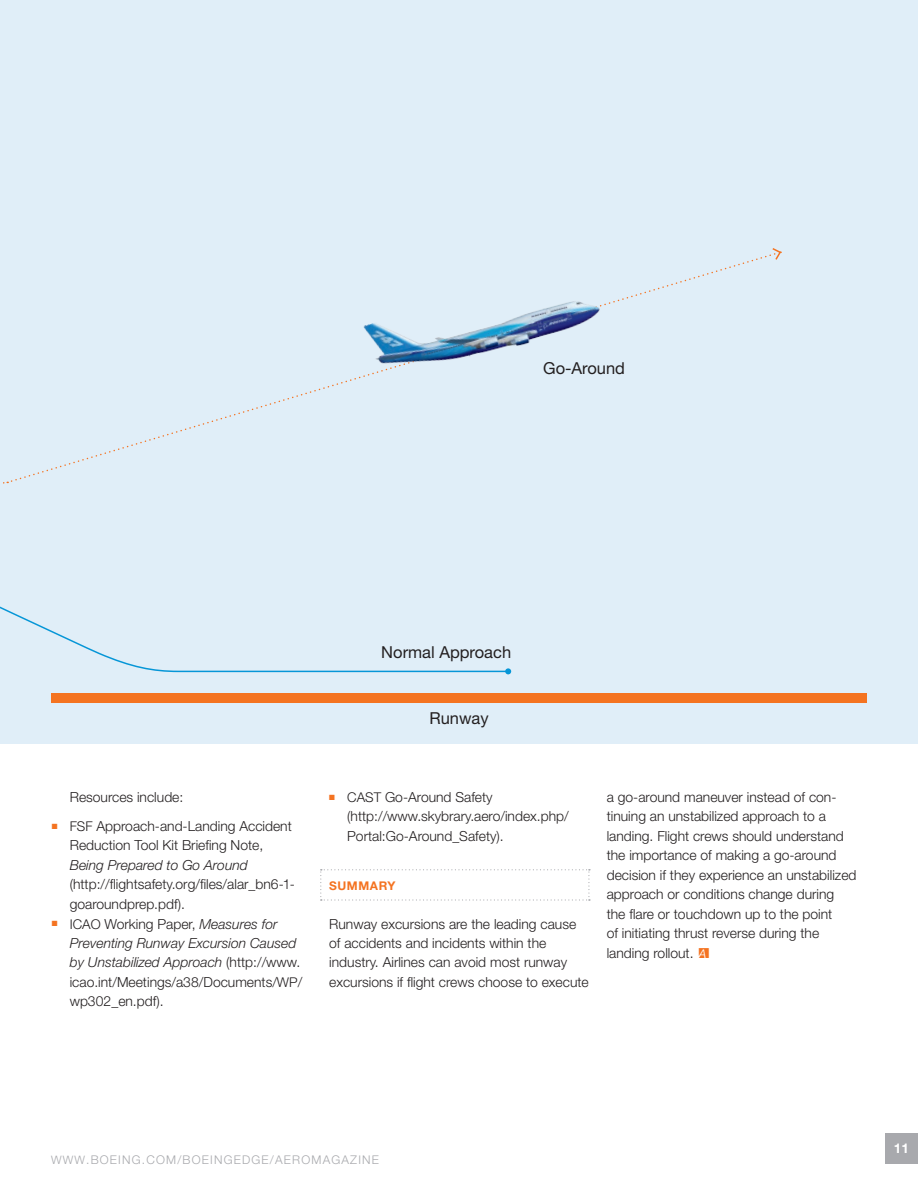
<style>
.page{position:relative;width:918px;height:1188px;background:#fff}
.page>*{position:absolute;margin:0;border:0;box-sizing:border-box;transform-origin:0 0}
.t1{font:16.5px "Helvetica Neue LT Std";color:#231f20}
.t2{font:300 13.8px/19.5px "Helvetica Neue LT Std";color:#231f20}
.t3{font:italic 300 13.8px "Helvetica Neue LT Std";color:#231f20}
.t4{font:700 13.5px "Helvetica Neue LT Std";color:#fff}
.t5{font:300 12px "Helvetica Neue LT Std";letter-spacing:.1em;color:#a8a9ad}
.t6{font:700 12px "Helvetica Neue LT Std";letter-spacing:.05em;color:#f47321}
.s1{font-size:13.5px}
.s2{font-style:italic}
.s3{font-family:"Meth Ding aero";font-weight:400;color:#f47321}
.s4{font-size:11.7px}
</style>
<div class="page">
<div style="left:0;top:0;width:918px;height:743px;background:#e0eef8"></div>
<div style="left:885px;top:1133px;width:33px;height:30px;background:#a8a9ad"></div>
<svg style="left:320px;top:869px;width:270px;height:32px"></svg>
<div style="left:51px;top:693px;width:816px;height:10px;background:#f47321"></div>
<svg style="left:0;top:481px;width:505px;height:192px"></svg>
<svg style="left:505px;top:668px;width:6px;height:6px"></svg>
<svg style="left:10px;top:254px;width:761px;height:229px"></svg>
<svg style="left:0;top:481px;width:8px;height:8px"></svg>
<svg style="left:772px;top:248px;width:10px;height:12px"></svg>
<img style="left:363px;top:263px;width:252px;height:125px">
<p class="t1" style="left:543px;top:358px;width:83px">Go-Around</p>
<p class="t2" style="left:70px;top:787px;width:115px">Resources include:</p>
<p class="t2" style="left:70px;top:816px;width:224px;text-indent:-18px"><sup>■</sup> <span class="s1">FSF</span> Approach-and-Landing Accident<br>Reduction Tool Kit Briefing Note,</p>
<p class="t3" style="left:70px;top:857px;width:180px">Being Prepared to Go Around</p>
<p class="t2" style="left:70px;top:875px;width:225px">(http://flightsafety.org/files/alar_bn6-1- goaroundprep.pdf).</p>
<p class="t2" style="left:70px;top:914px;width:234px;text-indent:-18px"><sup>■</sup> <span class="s1">ICAO</span> Working Paper, <span class="s2">Measures for Preventing Runway Excursion Caused by Unstabilized Approach</span> (http://www. icao.int/Meetings/a38/Documents/<span class="s1">WP</span>/ wp302_en.pdf).</p>
<p class="t1" style="left:381px;top:642px;width:131px">Normal Approach</p>
<p class="t1" style="left:429px;top:708px;width:61px">Runway</p>
<p class="t2" style="left:347px;top:787px;width:223px;text-indent:-18px"><sup>■</sup> <span class="s1">CAST</span> Go-Around Safety (http://www.skybrary.aero/index.php/<br>Portal:Go-Around_Safety).</p>
<p class="t6" style="left:329px;top:878px;width:68px">SUMMARY</p>
<p class="t2" style="left:329px;top:914px;width:261px">Runway excursions are the leading cause of accidents and incidents within the industry. Airlines can avoid most runway excursions if flight crews choose to execute</p>
<p class="t2" style="left:607px;top:787px;width:251px">a go-around maneuver instead of con&shy;tinuing an unstabilized approach to a landing. Flight crews should understand the importance of making a go-around decision if they experience an unstabilized approach or conditions change during<br>the flare or touchdown up to the point<br>of initiating thrust reverse during the landing rollout.<span class="s3">A</span></p>
<p class="t5" style="left:51px;top:1152px;width:330px"><span class="s4">WWW</span>.BOEING.COM/BOEINGEDGE/AEROMAGAZINE</p>
<p class="t4" style="left:894px;top:1140px;width:17px">11</p>
</div>
